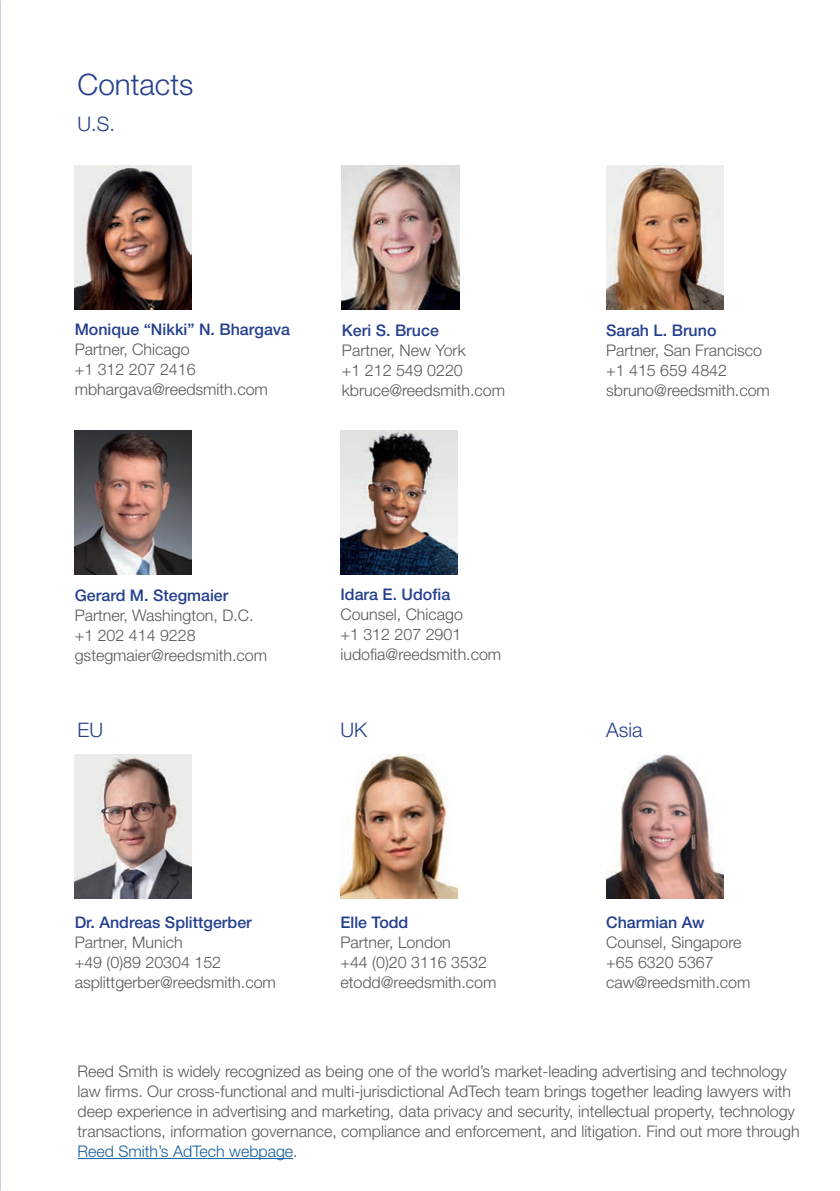
<style>
.page{position:relative;width:840px;height:1191px;background:#fff}
.page>*{position:absolute;margin:0;border:0;box-sizing:border-box;transform-origin:0 0}
.t1{font:300 29.6px "Helvetica Neue LT Std";color:#253f8f}
.t2{font:300 20px "Helvetica Neue LT Std";color:#253f8f}
.t3{font:300 16px/20px "Helvetica Neue LT Std";color:#57585a}
.t4{font:500 16px "Helvetica Neue LT Std";color:#253f8f}
.s1{color:#175d9e}
</style>
<div class="page">
<img style="left:340px;top:754px;width:117px;height:144px">
<img style="left:606px;top:754px;width:117px;height:144px">
<img style="left:75px;top:754px;width:117px;height:144px">
<img style="left:342px;top:166px;width:117px;height:144px">
<img style="left:75px;top:166px;width:117px;height:144px">
<img style="left:75px;top:431px;width:117px;height:144px">
<img style="left:606px;top:166px;width:117px;height:144px">
<img style="left:340px;top:431px;width:117px;height:144px">
<hr style="left:77px;top:1158px;width:216px;height:1px;background:#175d9e">
<h1 class="t1" style="left:77px;top:66px;width:117px">Contacts</h1>
<p class="t2" style="left:77px;top:111px;width:39px">U.S.</p>
<p class="t4" style="left:75px;top:319px;width:217px">Monique “Nikki” N. Bhargava</p>
<p class="t3" style="left:75px;top:338px;width:194px">Partner, Chicago<br>+1 312 207 2416 mbhargava@reedsmith.com</p>
<p class="t4" style="left:342px;top:320px;width:98px">Keri S. Bruce</p>
<p class="t3" style="left:342px;top:340px;width:165px">Partner, New York<br>+1 212 549 0220 kbruce@reedsmith.com</p>
<p class="t4" style="left:75px;top:585px;width:155px">Gerard M. Stegmaier</p>
<p class="t3" style="left:75px;top:604px;width:194px">Partner, Washington, D.C. +1 202 414 9228 gstegmaier@reedsmith.com</p>
<p class="t4" style="left:340px;top:584px;width:111px">Idara E. Udofia</p>
<p class="t3" style="left:340px;top:603px;width:162px">Counsel, Chicago<br>+1 312 207 2901 iudofia@reedsmith.com</p>
<p class="t4" style="left:605px;top:320px;width:112px">Sarah L. Bruno</p>
<p class="t3" style="left:605px;top:340px;width:165px">Partner, San Francisco +1 415 659 4842 sbruno@reedsmith.com</p>
<p class="t2" style="left:77px;top:717px;width:27px">EU</p>
<p class="t2" style="left:340px;top:717px;width:28px">UK</p>
<p class="t2" style="left:605px;top:717px;width:38px">Asia</p>
<p class="t4" style="left:75px;top:913px;width:178px">Dr. Andreas Splittgerber</p>
<p class="t3" style="left:75px;top:932px;width:202px">Partner, Munich<br>+49 (0)89 20304 152 asplittgerber@reedsmith.com</p>
<p class="t4" style="left:340px;top:913px;width:69px">Elle Todd</p>
<p class="t3" style="left:340px;top:932px;width:157px">Partner, London<br>+44 (0)20 3116 3532 etodd@reedsmith.com</p>
<p class="t4" style="left:605px;top:913px;width:100px">Charmian Aw</p>
<p class="t3" style="left:605px;top:932px;width:146px">Counsel, Singapore +65 6320 5367 caw@reedsmith.com</p>
<p class="t3" style="left:77px;top:1061px;width:723px">Reed Smith is widely recognized as being one of the world’s market-leading advertising and technology law firms. Our cross-functional and multi-jurisdictional AdTech team brings together leading lawyers with deep experience in advertising and marketing, data privacy and security, intellectual property, technology transactions, information governance, compliance and enforcement, and litigation. Find out more through <span class="s1">Reed Smith’s AdTech webpage</span>.</p>
</div>
